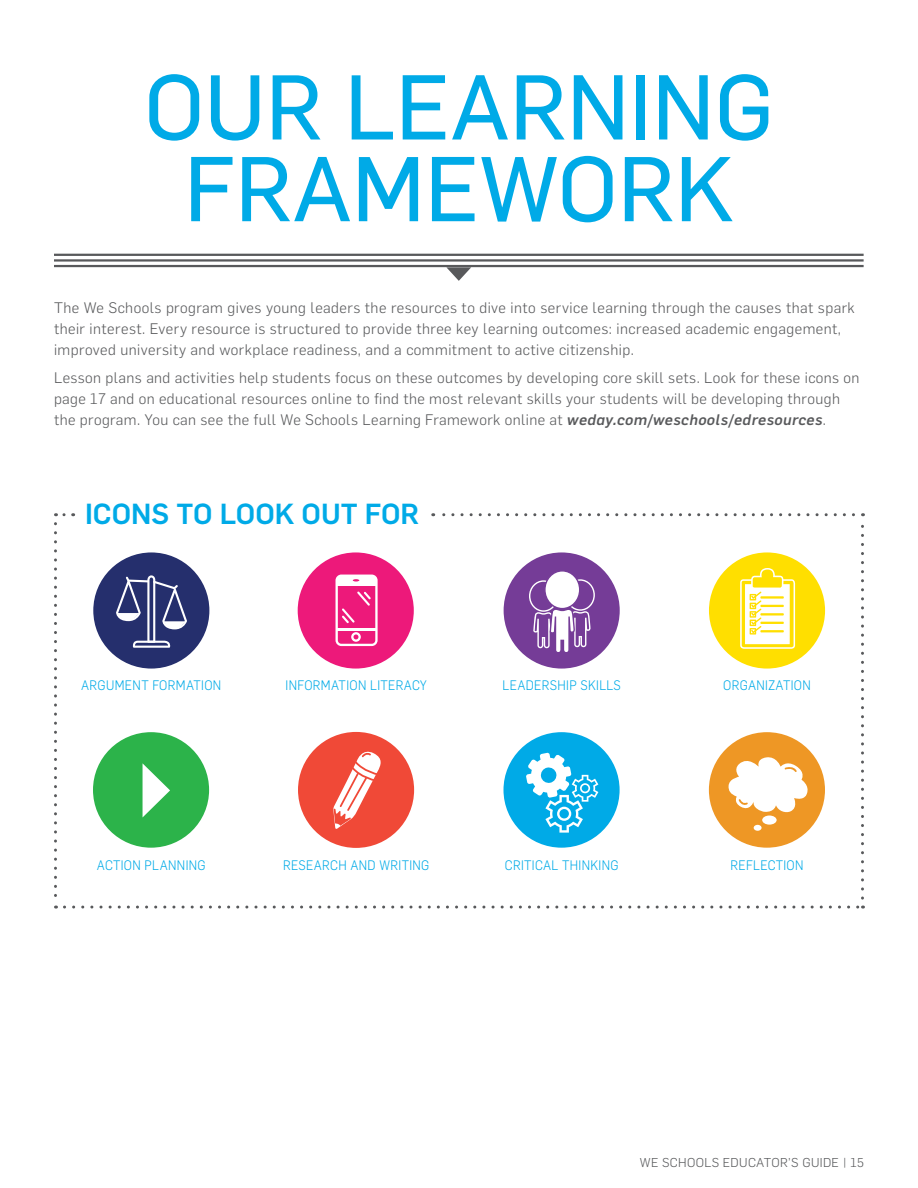
<style>
.page{position:relative;width:918px;height:1188px;background:#fff}
.page>*{position:absolute;margin:0;border:0;box-sizing:border-box;transform-origin:0 0}
.t1{font:90px/81.8px "Flama Basic";color:#00aae7;text-align:center}
.t2{font:500 28.5px "Flama";color:#00aae7}
.t3{font:300 15px/21px "Flama";letter-spacing:.025em;color:#58595b}
.t4{font:300 13.5px "Flama";letter-spacing:.03em;color:#00aae7;scale:.92 1}
.t5{font:300 12.6px "Flama";letter-spacing:.03em;color:#58595b}
.s1{font-weight:500;font-style:italic}
</style>
<div class="page">
<div style="left:93px;top:552px;width:116px;height:117px;background:#252f6d;border-radius:50%"></div>
<svg style="left:116px;top:575px;width:71px;height:73px"></svg>
<div style="left:298px;top:552px;width:116px;height:117px;background:#ed197a;border-radius:50%"></div>
<svg style="left:336px;top:575px;width:42px;height:71px"></svg>
<div style="left:504px;top:552px;width:116px;height:117px;background:#753c97;border-radius:50%"></div>
<svg style="left:529px;top:571px;width:66px;height:81px"></svg>
<div style="left:709px;top:552px;width:116px;height:117px;background:#ffdf00;border-radius:50%"></div>
<svg style="left:740px;top:568px;width:55px;height:81px"></svg>
<div style="left:93px;top:732px;width:116px;height:116px;background:#2cb34a;border-radius:50%"></div>
<svg style="left:143px;top:764px;width:27px;height:53px"></svg>
<div style="left:298px;top:732px;width:116px;height:116px;background:#f04937;border-radius:50%"></div>
<svg style="left:333px;top:751px;width:48px;height:78px"></svg>
<div style="left:503px;top:732px;width:117px;height:116px;background:#00aae7;border-radius:50%"></div>
<svg style="left:526px;top:753px;width:72px;height:80px"></svg>
<div style="left:709px;top:732px;width:116px;height:116px;background:#ee9725;border-radius:50%"></div>
<div style="left:762px;top:816px;width:15px;height:9px;background:#fff;border-radius:50%"></div>
<div style="left:754px;top:825px;width:8px;height:6px;background:#fff;border-radius:50%"></div>
<svg style="left:728px;top:757px;width:80px;height:56px"></svg>
<hr style="left:54px;top:254px;width:810px;height:2px;background:#58595b">
<hr style="left:54px;top:259px;width:810px;height:3px;background:#58595b">
<hr style="left:54px;top:265px;width:810px;height:2px;background:#58595b">
<svg style="left:446px;top:267px;width:25px;height:14px"></svg>
<svg style="left:56px;top:513px;width:8px;height:3px"></svg>
<svg style="left:54px;top:524px;width:3px;height:385px"></svg>
<svg style="left:64px;top:906px;width:800px;height:3px"></svg>
<svg style="left:861px;top:513px;width:3px;height:385px"></svg>
<svg style="left:433px;top:513px;width:421px;height:3px"></svg>
<h1 class="t1" style="left:144px;top:61px;width:631px">OUR LEARNING<br>FRAMEWORK</h1>
<p class="t3" style="left:54px;top:296px;width:802px">The We Schools program gives young leaders the resources to dive into service learning through the causes that spark their interest. Every resource is structured to provide three key learning outcomes: increased academic engagement, improved university and workplace readiness, and a commitment to active citizenship.</p>
<p class="t3" style="left:54px;top:366px;width:807px">Lesson plans and activities help students focus on these outcomes by developing core skill sets. Look for these icons on page 17 and on educational resources online to find the most relevant skills your students will be developing through the program. You can see the full We Schools Learning Framework online at <span class="s1">weday.com/weschools/edresources</span>.</p>
<h2 class="t2" style="left:85px;top:493px;width:336px">ICONS TO LOOK OUT FOR</h2>
<p class="t4" style="left:81px;top:676px;width:154px">ARGUMENT FORMATION</p>
<p class="t4" style="left:286px;top:676px;width:155px">INFORMATION LITERACY</p>
<p class="t4" style="left:502px;top:676px;width:130px">LEADERSHIP SKILLS</p>
<p class="t4" style="left:723px;top:676px;width:97px">ORGANIZATION</p>
<p class="t4" style="left:97px;top:856px;width:120px">ACTION PLANNING</p>
<p class="t4" style="left:283px;top:856px;width:160px">RESEARCH AND WRITING</p>
<p class="t4" style="left:505px;top:856px;width:125px">CRITICAL THINKING</p>
<p class="t4" style="left:730px;top:856px;width:81px">REFLECTION</p>
<p class="t5" style="left:640px;top:1154px;width:226px">WE SCHOOLS EDUCATOR’S GUIDE | 15</p>
</div>
